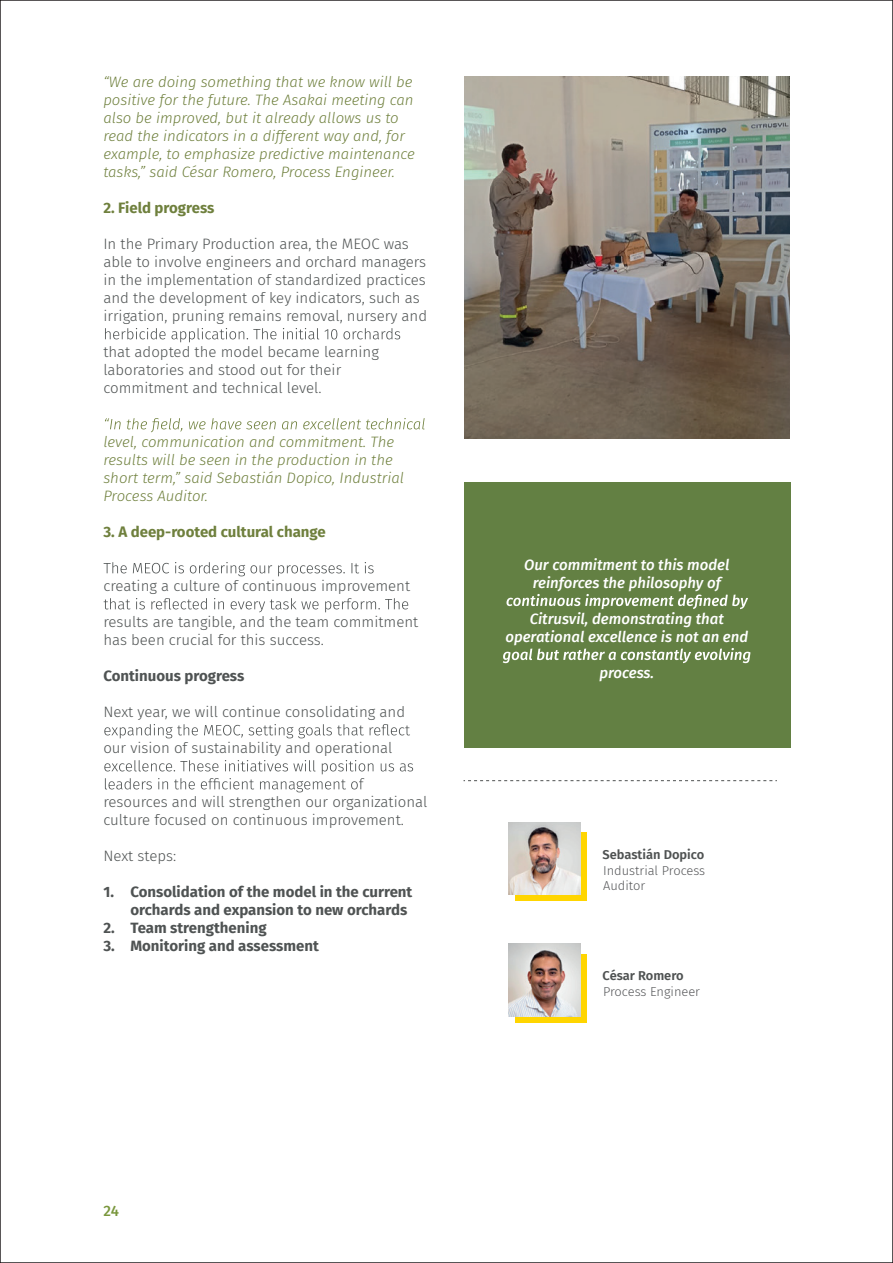
<style>
.page{position:relative;width:893px;height:1263px;background:#fff}
.page>*{position:absolute;margin:0;border:0;box-sizing:border-box;transform-origin:0 0}
.t1{font:300 15px/18px "Fira Sans";color:#4f5353}
.t2{font:italic 300 15px/18px "Fira Sans";color:#6f803d}
.t3{font:700 15px/18px "Fira Sans";color:#4f5353}
.t4{font:italic 500 15px/18px "Fira Sans";color:#fff;text-align:center}
.t5{font:700 15px "Fira Sans";color:#6f803d}
.t6{font:500 15px "Fira Sans";color:#7a973d}
.t7{font:300 12.9px/15.5px "Fira Sans";color:#57585a}
.t8{font:600 12.9px "Fira Sans";color:#4f5252}
</style>
<div class="page">
<svg style="left:105px;top:328px;width:295px;height:14px"></svg>
<svg style="left:105px;top:418px;width:320px;height:14px"></svg>
<svg style="left:104px;top:562px;width:270px;height:14px"></svg>
<svg style="left:104px;top:598px;width:304px;height:14px"></svg>
<svg style="left:104px;top:724px;width:306px;height:14px"></svg>
<svg style="left:104px;top:760px;width:309px;height:32px"></svg>
<div style="left:464px;top:482px;width:326px;height:266px;background:#638043"></div>
<svg style="left:506px;top:594px;width:242px;height:15px"></svg>
<svg style="left:503px;top:648px;width:247px;height:15px"></svg>
<div style="left:515px;top:832px;width:71px;height:69px;background:#ffd500"></div>
<svg style="left:463px;top:780px;width:314px;height:1px"></svg>
<img style="left:508px;top:822px;width:73px;height:73px">
<div style="left:515px;top:954px;width:71px;height:68px;background:#ffd500"></div>
<img style="left:508px;top:944px;width:73px;height:72px">
<img style="left:464px;top:76px;width:325px;height:362px">
<p class="t2" style="left:103px;top:73px;width:313px">“We are doing something that we know will be positive for the future. The Asakai meeting can also be improved, but it already allows us to read the indicators in a different way and, for example, to emphasize predictive maintenance tasks,” said César Romero, Process Engineer.</p>
<p class="t5" style="left:103px;top:195px;width:113px">2. Field progress</p>
<p class="t1" style="left:103px;top:235px;width:325px">In the Primary Production area, the MEOC was able to involve engineers and orchard managers in the implementation of standardized practices and the development of key indicators, such as irrigation, pruning remains removal, nursery and</p>
<p class="t1" style="left:103px;top:343px;width:277px">that adopted the model became learning laboratories and stood out for their commitment and technical level.</p>
<p class="t2" style="left:103px;top:433px;width:302px">level, communication and commitment. The results will be seen in the production in the short term,” said Sebastián Dopico, Industrial Process Auditor.</p>
<p class="t5" style="left:103px;top:519px;width:224px">3. A deep-rooted cultural change</p>
<p class="t1" style="left:103px;top:577px;width:308px">creating a culture of continuous improvement</p>
<p class="t1" style="left:103px;top:613px;width:316px">results are tangible, and the team commitment has been crucial for this success.</p>
<p class="t3" style="left:103px;top:666px;width:142px">Continuous progress</p>
<p class="t1" style="left:103px;top:703px;width:303px">Next year, we will continue consolidating and</p>
<p class="t1" style="left:103px;top:739px;width:290px">our vision of sustainability and operational</p>
<p class="t1" style="left:103px;top:793px;width:325px">resources and will strengthen our organizational culture focused on continuous improvement.</p>
<p class="t1" style="left:103px;top:847px;width:74px">Next steps:</p>
<p class="t3" style="left:130px;top:882px;width:283px;text-indent:-27px">1. Consolidation of the model in the current orchards and expansion to new orchards</p>
<p class="t3" style="left:103px;top:918px;width:165px">2. Team strengthening</p>
<p class="t3" style="left:103px;top:936px;width:217px">3. Monitoring and assessment</p>
<p class="t4" style="left:524px;top:555px;width:207px">Our commitment to this model reinforces the philosophy of</p>
<p class="t4" style="left:505px;top:609px;width:244px">Citrusvil, demonstrating that operational excellence is not an end</p>
<p class="t4" style="left:599px;top:663px;width:56px">process.</p>
<p class="t8" style="left:603px;top:843px;width:103px">Sebastián Dopico</p>
<p class="t7" style="left:603px;top:862px;width:104px">Industrial Process<br>Auditor</p>
<p class="t8" style="left:603px;top:965px;width:83px">César Romero</p>
<p class="t7" style="left:603px;top:984px;width:99px">Process Engineer</p>
<p class="t6" style="left:103px;top:1199px;width:17px">24</p>
</div>
